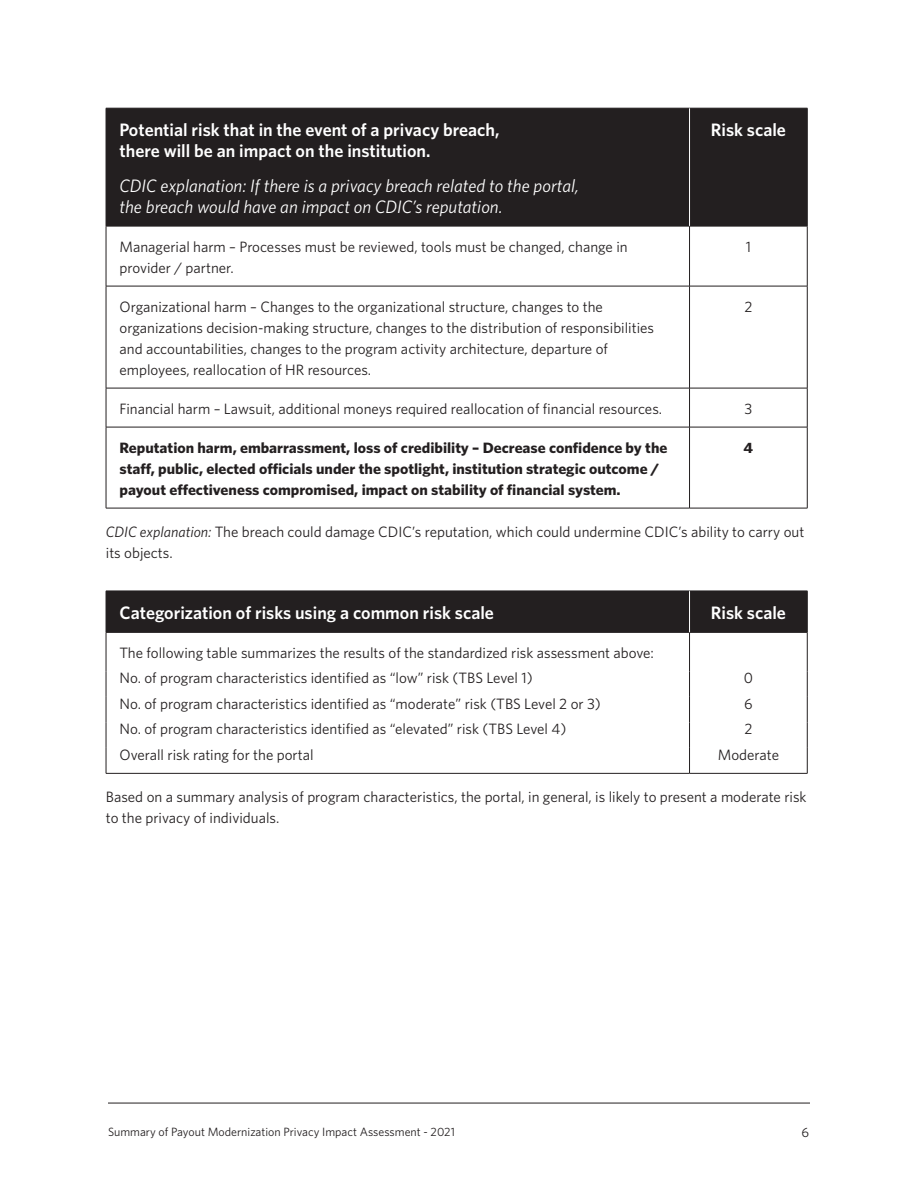
<style>
.page{position:relative;width:918px;height:1188px;background:#fff}
.page>*{position:absolute;margin:0;border:0;box-sizing:border-box;transform-origin:0 0}
.Table_header{font:600 18px/21px "Whitney";color:#fff}
.Table_header-2{font:italic 18px/21px "Whitney";color:#fff}
.t1{font:15px/21px "Whitney";color:#231f20}
.t2{font:700 15px/21px "Whitney";color:#231f20;scale:1.05 1}
.t3{font:13.5px "Whitney";color:#231f20}
.t4{font:12px "Whitney";color:#231f20}
.s1{font-style:italic}
</style>
<div class="page">
<hr style="left:108px;top:1103px;width:702px;height:1px;background:#231f20">
<div style="left:107px;top:109px;width:700px;height:117px;background:#231f20"></div>
<hr style="left:106px;top:108px;width:584px;height:1px;background:#231f20">
<hr style="left:106px;top:108px;width:1px;height:118px;background:#231f20">
<hr style="left:690px;top:108px;width:117px;height:1px;background:#231f20">
<hr style="left:807px;top:108px;width:1px;height:118px;background:#231f20">
<hr style="left:106px;top:226px;width:584px;height:1px;background:#231f20">
<hr style="left:106px;top:226px;width:1px;height:60px;background:#231f20">
<hr style="left:690px;top:226px;width:117px;height:1px;background:#231f20">
<hr style="left:689px;top:226px;width:1px;height:60px;background:#231f20">
<hr style="left:807px;top:226px;width:1px;height:60px;background:#231f20">
<hr style="left:106px;top:286px;width:584px;height:1px;background:#231f20">
<hr style="left:106px;top:286px;width:1px;height:102px;background:#231f20">
<hr style="left:690px;top:286px;width:117px;height:1px;background:#231f20">
<hr style="left:689px;top:286px;width:1px;height:102px;background:#231f20">
<hr style="left:807px;top:286px;width:1px;height:102px;background:#231f20">
<hr style="left:106px;top:388px;width:584px;height:1px;background:#231f20">
<hr style="left:106px;top:388px;width:1px;height:39px;background:#231f20">
<hr style="left:690px;top:388px;width:117px;height:1px;background:#231f20">
<hr style="left:689px;top:388px;width:1px;height:39px;background:#231f20">
<hr style="left:807px;top:388px;width:1px;height:39px;background:#231f20">
<hr style="left:106px;top:427px;width:584px;height:1px;background:#231f20">
<hr style="left:106px;top:427px;width:1px;height:81px;background:#231f20">
<hr style="left:690px;top:427px;width:117px;height:1px;background:#231f20">
<hr style="left:689px;top:427px;width:1px;height:81px;background:#231f20">
<hr style="left:807px;top:427px;width:1px;height:81px;background:#231f20">
<hr style="left:106px;top:508px;width:584px;height:1px;background:#231f20">
<hr style="left:690px;top:508px;width:117px;height:1px;background:#231f20">
<hr style="left:689px;top:108px;width:1px;height:118px;background:#fff">
<div style="left:107px;top:592px;width:700px;height:40px;background:#231f20"></div>
<hr style="left:106px;top:591px;width:584px;height:1px;background:#231f20">
<hr style="left:106px;top:591px;width:1px;height:41px;background:#231f20">
<hr style="left:690px;top:591px;width:117px;height:1px;background:#231f20">
<hr style="left:807px;top:591px;width:1px;height:41px;background:#231f20">
<hr style="left:106px;top:632px;width:584px;height:1px;background:#231f20">
<hr style="left:106px;top:633px;width:1px;height:38px;background:#231f20">
<hr style="left:690px;top:632px;width:117px;height:1px;background:#231f20">
<hr style="left:689px;top:633px;width:1px;height:38px;background:#231f20">
<hr style="left:807px;top:633px;width:1px;height:38px;background:#231f20">
<svg style="left:106px;top:671px;width:1px;height:102px"></svg>
<svg style="left:689px;top:671px;width:1px;height:102px"></svg>
<svg style="left:807px;top:671px;width:1px;height:102px"></svg>
<hr style="left:106px;top:773px;width:584px;height:1px;background:#231f20">
<hr style="left:690px;top:773px;width:117px;height:1px;background:#231f20">
<hr style="left:689px;top:591px;width:1px;height:41px;background:#fff">
<p class="Table_header" style="left:120px;top:119px;width:382px">Potential risk that in the event of a privacy breach, there will be an impact on the institution.</p>
<p class="Table_header-2" style="left:120px;top:174px;width:461px">CDIC explanation: If there is a privacy breach related to the portal, the breach would have an impact on CDIC’s reputation.</p>
<p class="Table_header" style="left:711px;top:119px;width:77px">Risk scale</p>
<p class="t1" style="left:120px;top:236px;width:510px">Managerial harm – Processes must be reviewed, tools must be changed, change in provider / partner.</p>
<p class="t1" style="left:746px;top:236px;width:7px">1</p>
<p class="t1" style="left:120px;top:296px;width:536px">Organizational harm – Changes to the organizational structure, changes to the organizations decision-making structure, changes to the distribution of responsibilities and accountabilities, changes to the program activity architecture, departure of employees, reallocation of HR resources.</p>
<p class="t1" style="left:744px;top:296px;width:10px">2</p>
<p class="t1" style="left:120px;top:398px;width:544px">Financial harm – Lawsuit, additional moneys required reallocation of financial resources.</p>
<p class="t1" style="left:744px;top:398px;width:9px">3</p>
<p class="t2" style="left:120px;top:437px;width:523px">Reputation harm, embarrassment, loss of credibility – Decrease confidence by the staff, public, elected officials under the spotlight, institution strategic outcome / payout effectiveness compromised, impact on stability of financial system.</p>
<p class="t2" style="left:744px;top:437px;width:11px">4</p>
<p class="t1" style="left:106px;top:521px;width:700px"><span class="s1">CDIC explanation:</span> The breach could damage CDIC’s reputation, which could undermine CDIC’s ability to carry out its objects.</p>
<p class="Table_header" style="left:120px;top:602px;width:376px">Categorization of risks using a common risk scale</p>
<p class="Table_header" style="left:711px;top:602px;width:77px">Risk scale</p>
<p class="t1" style="left:120px;top:642px;width:536px">The following table summarizes the results of the standardized risk assessment above:</p>
<p class="t1" style="left:120px;top:667px;width:415px">No. of program characteristics identified as “low” risk (TBS Level 1)</p>
<p class="t1" style="left:744px;top:667px;width:11px">0</p>
<p class="t1" style="left:120px;top:693px;width:483px">No. of program characteristics identified as “moderate” risk (TBS Level 2 or 3)</p>
<p class="t1" style="left:744px;top:693px;width:10px">6</p>
<p class="t1" style="left:120px;top:718px;width:448px">No. of program characteristics identified as “elevated” risk (TBS Level 4)</p>
<p class="t1" style="left:744px;top:718px;width:10px">2</p>
<p class="t1" style="left:120px;top:744px;width:196px">Overall risk rating for the portal</p>
<p class="t1" style="left:718px;top:744px;width:63px">Moderate</p>
<p class="t1" style="left:106px;top:786px;width:702px">Based on a summary analysis of program characteristics, the portal, in general, is likely to present a moderate risk to the privacy of individuals.</p>
<p class="t4" style="left:108px;top:1124px;width:348px">Summary of Payout Modernization Privacy Impact Assessment - 2021</p>
<p class="t3" style="left:802px;top:1124px;width:9px">6</p>
</div>
